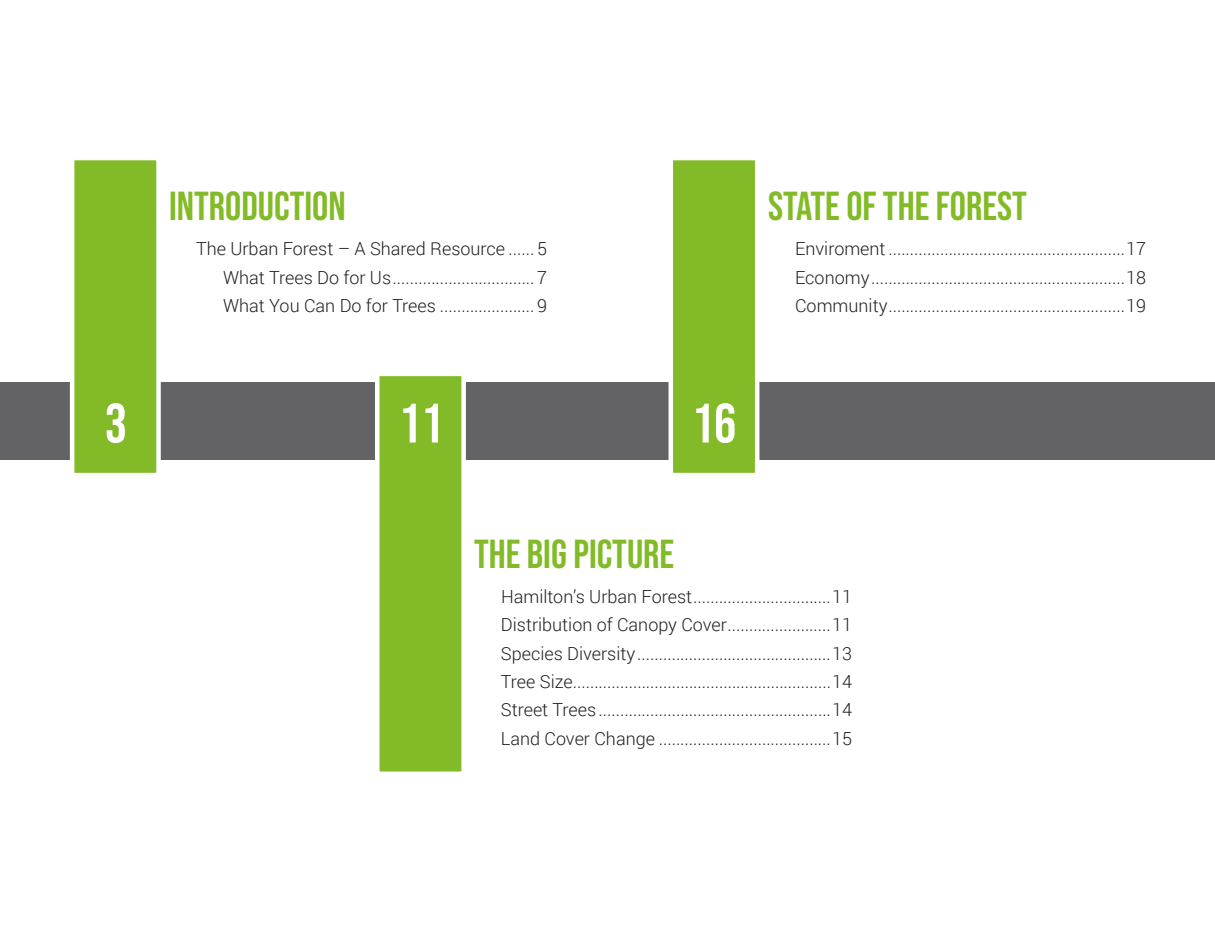
<style>
.page{position:relative;width:1215px;height:945px;background:#fff}
.page>*{position:absolute;margin:0;border:0;box-sizing:border-box;transform-origin:0 0}
.Sub-Subheader{font:55.5px "Bebas Neue";color:#fff}
.Table_of_Contents_He{font:40.5px "Bebas Neue";color:#82bb27}
.body{font:300 18px "Roboto";color:#231f20}
</style>
<div class="page">
<div style="left:1202px;top:382px;width:13px;height:78px;background:#636366"></div>
<div style="left:0;top:382px;width:1201px;height:78px;background:#636366"></div>
<div style="left:70px;top:156px;width:91px;height:321px;background:#82bb27;border:4px solid #fff"></div>
<div style="left:669px;top:156px;width:90px;height:321px;background:#82bb27;border:4px solid #fff"></div>
<div style="left:375px;top:372px;width:91px;height:404px;background:#82bb27;border:4px solid #fff"></div>
<p class="Table_of_Contents_He" style="left:169px;top:183px;width:178px">INTRODUCTION</p>
<p class="body" style="left:196px;top:236px;width:352px">The Urban Forest – A Shared Resource ...... 5</p>
<p class="body" style="left:223px;top:265px;width:325px">What Trees Do for Us................................. 7</p>
<p class="body" style="left:223px;top:293px;width:325px">What You Can Do for Trees ...................... 9</p>
<p class="Table_of_Contents_He" style="left:768px;top:183px;width:260px">STATE OF THE FOREST</p>
<p class="body" style="left:795px;top:236px;width:352px">Enviroment .......................................................17</p>
<p class="body" style="left:795px;top:265px;width:352px">Economy...........................................................18</p>
<p class="body" style="left:795px;top:293px;width:352px">Community.......................................................19</p>
<p class="Sub-Subheader" style="left:105px;top:392px;width:24px">3</p>
<p class="Sub-Subheader" style="left:399px;top:392px;width:46px">11</p>
<p class="Sub-Subheader" style="left:692px;top:392px;width:46px">16</p>
<p class="Table_of_Contents_He" style="left:474px;top:531px;width:202px">THE BIG PICTURE</p>
<p class="body" style="left:501px;top:584px;width:352px">Hamilton’s Urban Forest................................11</p>
<p class="body" style="left:501px;top:612px;width:353px">Distribution of Canopy Cover........................11</p>
<p class="body" style="left:501px;top:641px;width:353px">Species Diversity.............................................13</p>
<p class="body" style="left:501px;top:669px;width:353px">Tree Size............................................................14</p>
<p class="body" style="left:501px;top:698px;width:353px">Street Trees ......................................................14</p>
<p class="body" style="left:501px;top:726px;width:353px">Land Cover Change ........................................15</p>
</div>
